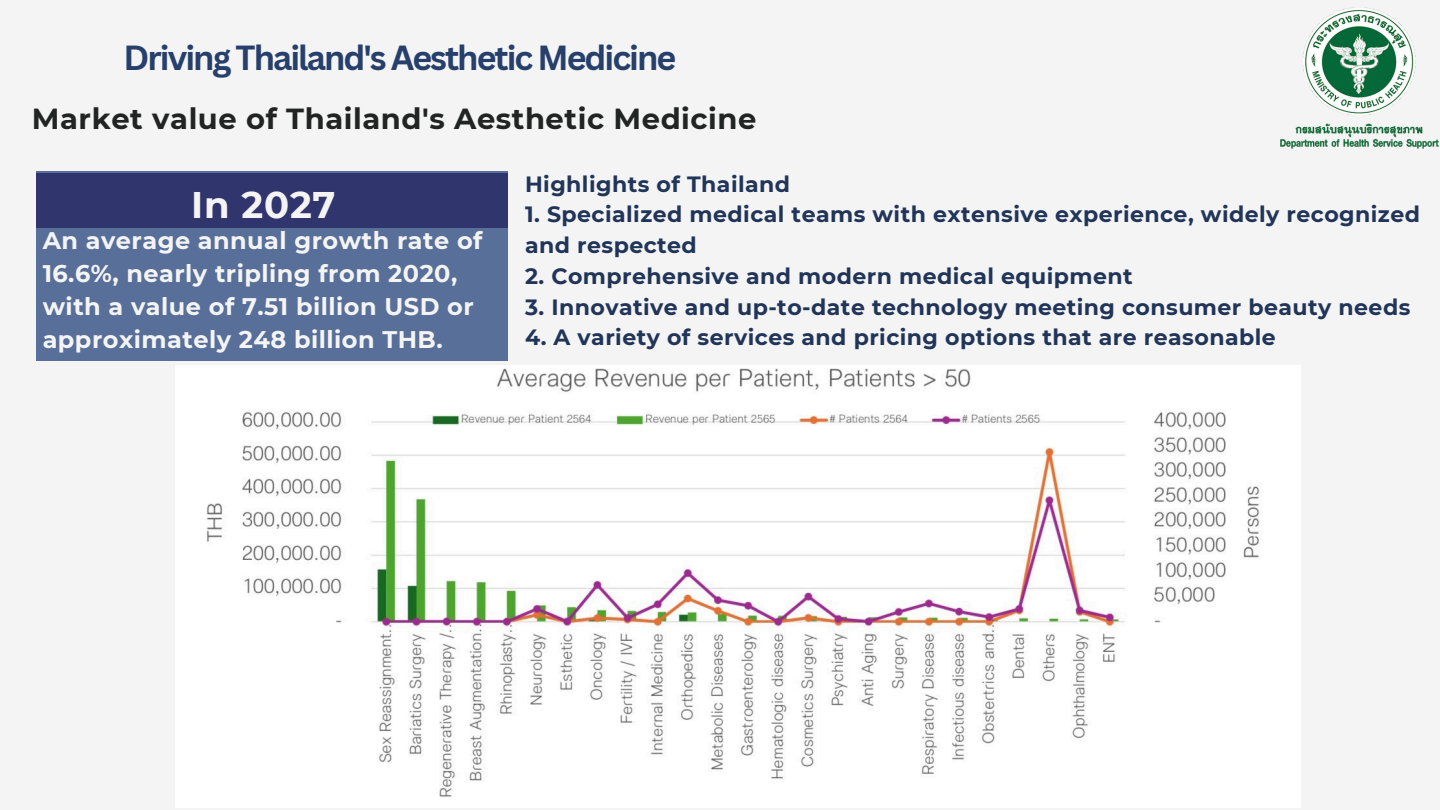
<style>
.page{position:relative;width:1440px;height:810px;background:#f4f4f4}
.page>*{position:absolute;margin:0;border:0;box-sizing:border-box;transform-origin:0 0}
.t1{font:700 37px "Montserrat";letter-spacing:.02em;color:#f4f4f4}
.t2{font:700 34px "Canva Sans";letter-spacing:-.06em;color:#263f6b}
.t3{font:700 29px "Montserrat";letter-spacing:.02em;color:#212423}
.t4{font:700 24px/33px "Montserrat";letter-spacing:.02em;color:#f4f4f4}
.t5{font:700 22.1px/30.8px "Montserrat";letter-spacing:.02em;color:#213559}
</style>
<div class="page">
<img style="left:1280px;top:7px;width:159px;height:142px">
<div style="left:36px;top:171px;width:472px;height:190px;background:#576f99"></div>
<div style="left:36px;top:174px;width:472px;height:54px;background:#31356e"></div>
<img style="left:175px;top:365px;width:1125px;height:442px">
<h1 class="t2" style="left:124px;top:34px;width:554px">Driving Thailand's Aesthetic Medicine</h1>
<p class="t3" style="left:32px;top:101px;width:726px">Market value of Thailand's Aesthetic Medicine</p>
<p class="t1" style="left:191px;top:182px;width:146px">In 2027</p>
<p class="t4" style="left:43px;top:224px;width:441px">An average annual growth rate of<br>16.6%, nearly tripling from 2020,</p>
<p class="t4" style="left:43px;top:290px;width:433px">with a value of 7.51 billion USD or approximately 248 billion THB.</p>
<p class="t5" style="left:525px;top:168px;width:267px">Highlights of Thailand</p>
<p class="t5" style="left:525px;top:199px;width:896px">1. Specialized medical teams with extensive experience, widely recognized and respected</p>
<p class="t5" style="left:525px;top:261px;width:609px">2. Comprehensive and modern medical equipment</p>
<p class="t5" style="left:525px;top:291px;width:887px">3. Innovative and up-to-date technology meeting consumer beauty needs</p>
<p class="t5" style="left:525px;top:322px;width:752px">4. A variety of services and pricing options that are reasonable</p>
</div>
